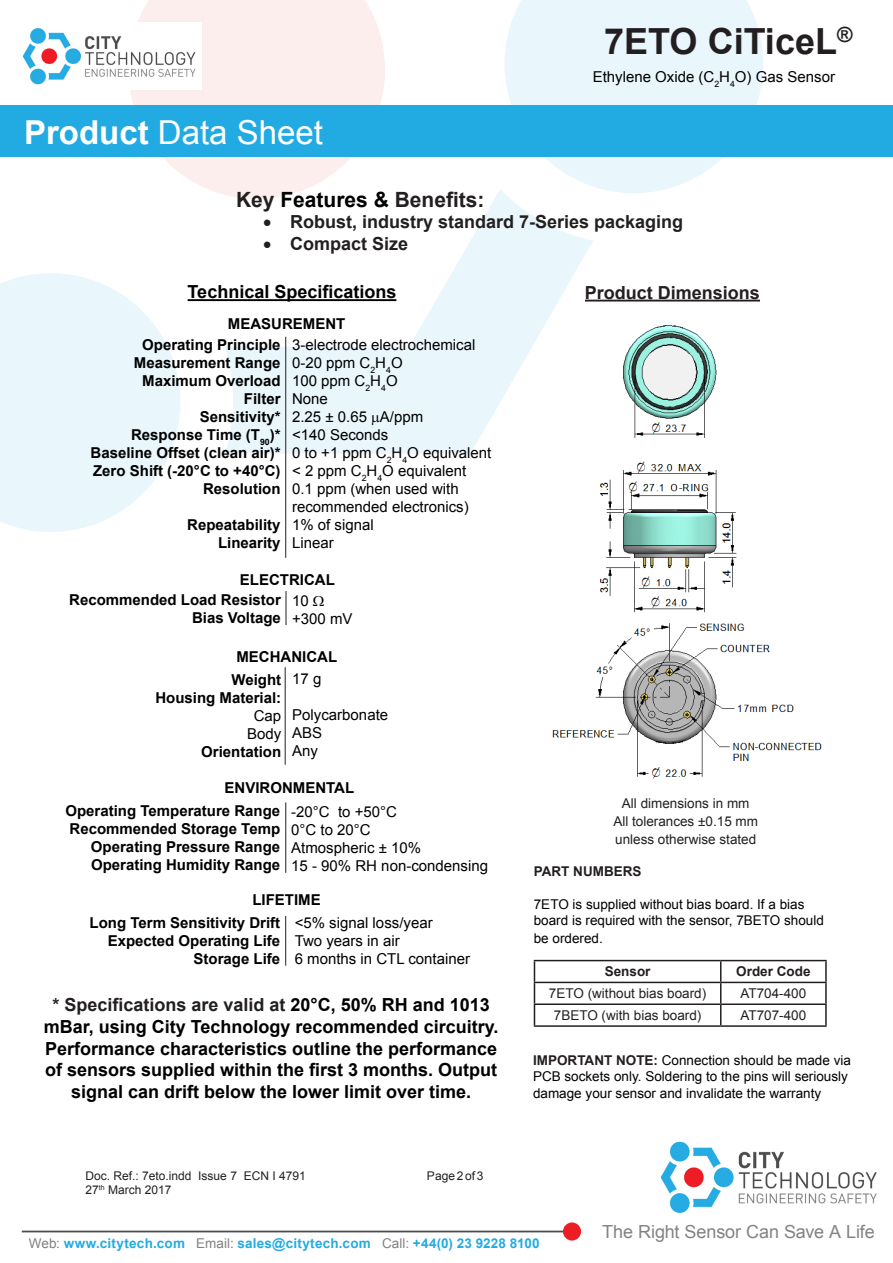
<style>
.page{position:relative;width:893px;height:1263px;background:#fff}
.page>*{position:absolute;margin:0;border:0;box-sizing:border-box;transform-origin:0 0}
.t1{font:700 36px "Arial";color:#231f20}
.t2{font:33px "Arial";color:#fff}
.t3{font:700 21px "Arial";color:#231f20}
.t4{font:700 18px/21.6px "Arial";color:#000;text-align:center}
.Characteristics_Titl{font:700 18px "Arial";color:#231f20}
.t5{font:18px "Arial";letter-spacing:-.005em;color:#818386}
.t6{font:700 15px "Arial";color:#000}
.t7{font:15px/18px "Arial";color:#000}
.t8{font:13.5px/16.2px "Arial";color:#000}
.Head_2{font:13.5px "Arial";color:#231f20}
.t9{font:700 13.5px "Arial";letter-spacing:.015em;color:#22abe2}
.t10{font:700 13.5px "Arial";color:#231f20}
.t11{font:12px "Arial";color:#231f20}
.s1{font-weight:700}
.s2{color:#000}
.s3{color:#231f20}
.s4{font-weight:700;color:#231f20}
.s5{font-weight:400;color:#808181}
</style>
<div class="page">
<svg style="left:225px;top:189px;width:368px;height:265px;fill:#eff9fc"></svg>
<svg style="left:0;top:273px;width:180px;height:259px;fill:#e9f6fc"></svg>
<svg style="left:504px;top:0;width:259px;height:193px;fill:#e9f6fc"></svg>
<svg style="left:128px;top:0;width:257px;height:199px;fill:#fdeeee"></svg>
<div style="left:0;top:106px;width:893px;height:51px;background:#22abe2"></div>
<img style="left:22px;top:22px;width:179px;height:68px">
<hr style="left:22px;top:1230px;width:553px;height:2px;background:#4b4c4d">
<div style="left:563px;top:1222px;width:18px;height:18px;background:#ee1d23;border-radius:50%"></div>
<img style="left:660px;top:1141px;width:217px;height:73px">
<hr style="left:188px;top:299px;width:208px;height:2px;background:#000">
<hr style="left:285px;top:337px;width:1px;height:221px;background:#231f20">
<hr style="left:585px;top:300px;width:175px;height:1px;background:#231f20">
<hr style="left:286px;top:591px;width:1px;height:34px;background:#231f20">
<hr style="left:285px;top:667px;width:1px;height:98px;background:#231f20">
<hr style="left:285px;top:802px;width:1px;height:71px;background:#231f20">
<hr style="left:285px;top:916px;width:1px;height:50px;background:#231f20">
<img style="left:548px;top:320px;width:274px;height:459px">
<hr style="left:534px;top:960px;width:187px;height:1px;background:#231f20">
<hr style="left:721px;top:960px;width:106px;height:1px;background:#231f20">
<hr style="left:825px;top:961px;width:2px;height:21px;background:#231f20">
<hr style="left:534px;top:982px;width:187px;height:1px;background:#231f20">
<hr style="left:721px;top:982px;width:106px;height:1px;background:#231f20">
<hr style="left:825px;top:983px;width:2px;height:20px;background:#231f20">
<hr style="left:534px;top:1003px;width:187px;height:2px;background:#231f20">
<svg style="left:534px;top:961px;width:1px;height:64px"></svg>
<hr style="left:721px;top:1003px;width:106px;height:2px;background:#231f20">
<svg style="left:720px;top:961px;width:1px;height:64px"></svg>
<hr style="left:825px;top:1005px;width:2px;height:20px;background:#231f20">
<hr style="left:534px;top:1025px;width:187px;height:2px;background:#231f20">
<hr style="left:721px;top:1025px;width:106px;height:2px;background:#231f20">
<div style="left:649px;top:744px;width:48px;height:14px;background:#fff"></div>
<div style="left:649px;top:311px;width:48px;height:14px;background:#fff"></div>
<svg style="left:372px;top:415px;width:8px;height:10px"></svg>
<h2 class="t2" style="left:24px;top:111px;width:300px"><span class="s1">Product</span> Data Sheet</h2>
<h1 class="t1" style="left:604px;top:17px;width:250px">7ETO CiTiceL<sup>®</sup></h1>
<p class="t7" style="left:593px;top:68px;width:244px">Ethylene Oxide (C<sub>2</sub>H<sub>4</sub>O) Gas Sensor</p>
<p class="t3" style="left:236px;top:185px;width:250px">Key <span class="s2">Features &amp;</span> Benefits:</p>
<p class="Characteristics_Titl" style="left:263px;top:210px;width:422px">• Robust, industry standard 7-Series packaging</p>
<p class="Characteristics_Titl" style="left:263px;top:231px;width:147px">• Compact Size</p>
<p class="t4" style="left:188px;top:282px;width:210px">Technical Specifications</p>
<p class="t7" style="left:292px;top:336px;width:185px">3-electrode electrochemical</p>
<p class="t7" style="left:292px;top:354px;width:112px">0-20 ppm C<sub>2</sub>H<sub>4</sub>O</p>
<p class="t7" style="left:292px;top:372px;width:107px">100 ppm C<sub>2</sub>H<sub>4</sub>O</p>
<p class="t7" style="left:292px;top:390px;width:37px">None</p>
<p class="t7" style="left:292px;top:408px;width:133px">2.25 ± 0.65 A/ppm</p>
<p class="t7" style="left:292px;top:426px;width:98px">&lt;140 Seconds</p>
<p class="t7" style="left:292px;top:444px;width:201px">0 to +1 ppm C<sub>2</sub>H<sub>4</sub>O equivalent</p>
<p class="t7" style="left:292px;top:462px;width:176px">&lt; 2 ppm C<sub>2</sub>H<sub>4</sub>O equivalent</p>
<p class="t7" style="left:292px;top:480px;width:178px">0.1 ppm (when used with recommended electronics)</p>
<p class="t7" style="left:292px;top:516px;width:83px">1% of signal</p>
<p class="t7" style="left:292px;top:534px;width:43px">Linear</p>
<p class="t6" style="left:228px;top:314px;width:119px">MEASUREMENT</p>
<p class="t6" style="left:142px;top:335px;width:140px">Operating Principle</p>
<p class="t6" style="left:134px;top:353px;width:148px">Measurement Range</p>
<p class="t6" style="left:142px;top:371px;width:140px">Maximum Overload</p>
<p class="t6" style="left:244px;top:389px;width:38px">Filter</p>
<p class="t6" style="left:200px;top:407px;width:82px">Sensitivity*</p>
<p class="t6" style="left:131px;top:425px;width:151px">Response Time (T<sub>90</sub>)*</p>
<p class="t6" style="left:91px;top:443px;width:192px">Baseline Offset (clean air)*</p>
<p class="t6" style="left:93px;top:461px;width:189px">Zero Shift (-20°C to +40°C)</p>
<p class="t6" style="left:203px;top:479px;width:79px">Resolution</p>
<p class="t6" style="left:187px;top:515px;width:95px">Repeatability</p>
<p class="t6" style="left:218px;top:533px;width:64px">Linearity</p>
<p class="t6" style="left:240px;top:570px;width:96px">ELECTRICAL</p>
<p class="t6" style="left:69px;top:590px;width:213px">Recommended Load Resistor</p>
<p class="t6" style="left:192px;top:608px;width:90px">Bias Voltage</p>
<p class="t7" style="left:292px;top:592px;width:18px">10</p>
<p class="t7" style="left:292px;top:610px;width:62px">+300 mV</p>
<p class="t6" style="left:236px;top:647px;width:102px">MECHANICAL</p>
<p class="t6" style="left:231px;top:669px;width:51px">Weight</p>
<p class="t6" style="left:155px;top:687px;width:127px">Housing Material:</p>
<p class="t7" style="left:254px;top:706px;width:29px">Cap</p>
<p class="t7" style="left:247px;top:724px;width:36px">Body</p>
<p class="t6" style="left:201px;top:741px;width:82px">Orientation</p>
<p class="t7" style="left:292px;top:670px;width:31px">17 g</p>
<p class="t7" style="left:292px;top:706px;width:97px">Polycarbonate</p>
<p class="t7" style="left:292px;top:724px;width:32px">ABS</p>
<p class="t7" style="left:292px;top:742px;width:27px">Any</p>
<p class="t6" style="left:224px;top:778px;width:131px">ENVIRONMENTAL</p>
<p class="t6" style="left:65px;top:801px;width:216px">Operating Temperature Range</p>
<p class="t6" style="left:70px;top:819px;width:212px">Recommended Storage Temp</p>
<p class="t6" style="left:91px;top:837px;width:191px">Operating Pressure Range</p>
<p class="t6" style="left:91px;top:855px;width:191px">Operating Humidity Range</p>
<p class="t7" style="left:291px;top:803px;width:107px">-20°C to +50°C</p>
<p class="t7" style="left:291px;top:821px;width:81px">0°C to 20°C</p>
<p class="t7" style="left:291px;top:839px;width:131px">Atmospheric ± 10%</p>
<p class="t7" style="left:291px;top:857px;width:198px">15 - 90% RH non-condensing</p>
<p class="t6" style="left:252px;top:889px;width:70px">LIFETIME</p>
<p class="t6" style="left:90px;top:912px;width:192px">Long Term Sensitivity Drift</p>
<p class="t6" style="left:108px;top:930px;width:174px">Expected Operating Life</p>
<p class="t6" style="left:194px;top:948px;width:88px">Storage Life</p>
<p class="t7" style="left:295px;top:913px;width:139px">&lt;5% signal loss/year</p>
<p class="t7" style="left:295px;top:931px;width:107px">Two years in air</p>
<p class="t7" style="left:295px;top:949px;width:177px">6 months in CTL container</p>
<p class="t4" style="left:44px;top:995px;width:456px"><span class="s3">* Specifications are valid at</span> 20°C, 50% RH and 1013 mBar, using City Technology recommended circuitry.<br>Performance characteristics outline the performance of sensors supplied within the first 3 months. Output signal can drift below the lower limit over time.</p>
<p class="t11" style="left:86px;top:1168px;width:222px">Doc. Ref.: 7eto.indd Issue 7 ECN I 4791</p>
<p class="t11" style="left:427px;top:1168px;width:58px">Page 2 of 3</p>
<p class="t11" style="left:86px;top:1182px;width:87px">27<sup>th</sup> March 2017</p>
<p class="Characteristics_Titl" style="left:585px;top:280px;width:177px">Product Dimensions</p>
<p class="Head_2" style="left:622px;top:795px;width:129px">All dimensions in mm</p>
<p class="Head_2" style="left:613px;top:813px;width:146px">All tolerances ±0.15 mm</p>
<p class="Head_2" style="left:615px;top:831px;width:143px">unless otherwise stated</p>
<p class="t10" style="left:534px;top:862px;width:109px">PART NUMBERS</p>
<p class="t8" style="left:534px;top:896px;width:292px">7ETO is supplied without bias board. If a bias board is required with the sensor, 7BETO should</p>
<p class="t8" style="left:534px;top:930px;width:71px">be ordered.</p>
<p class="t10" style="left:605px;top:963px;width:47px">Sensor</p>
<p class="t10" style="left:736px;top:963px;width:76px">Order Code</p>
<p class="Head_2" style="left:549px;top:985px;width:159px">7ETO (without bias board)</p>
<p class="Head_2" style="left:740px;top:985px;width:67px">AT704-400</p>
<p class="Head_2" style="left:554px;top:1006px;width:149px">7BETO (with bias board)</p>
<p class="Head_2" style="left:740px;top:1006px;width:67px">AT707-400</p>
<p class="t8" style="left:533px;top:1052px;width:319px"><span class="s4">IMPORTANT NOTE:</span> Connection should be made via<br>PCB sockets only. Soldering to the pins will seriously damage your sensor and invalidate the warranty</p>
<p class="t9" style="left:29px;top:1234px;width:512px"><span class="s5">Web:</span> www.citytech.com <span class="s5">Email:</span> sales@citytech.com <span class="s5">Call:</span> +44(0) 23 9228 8100</p>
<p class="t5" style="left:602px;top:1220px;width:274px">The Right Sensor Can Save A Life</p>
</div>
